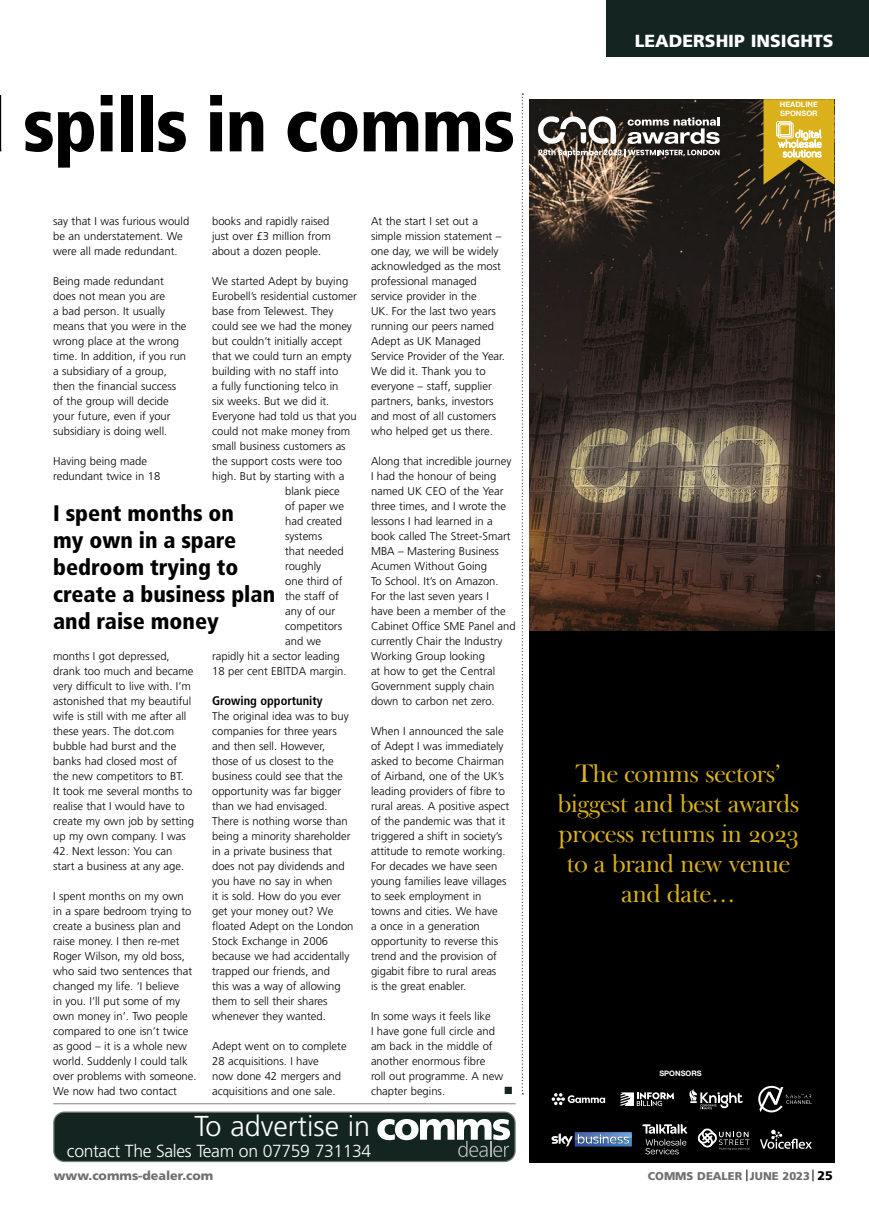
<style>
.page{position:relative;width:869px;height:1205px;background:#fff}
.page>*{position:absolute;margin:0;border:0;box-sizing:border-box;transform-origin:0 0}
.t1{font:900 condensed 75.12px "Frutiger";letter-spacing:-.015em;color:#000}
.t2{font:300 28.75px "Frutiger";color:#fff}
.t3{font:25px/30px "Big Moore";color:#dab11b;text-align:center}
.t4{font:900 condensed 22.5px/27px "Frutiger";color:#000}
.t5{font:300 17.5px "Frutiger";letter-spacing:-.02em;color:#fff}
.t6{font:900 17.5px "Frutiger";color:#fff}
.t7{font:900 12.5px "Frutiger";color:#706f6f}
.t8{font:700 condensed 12.5px "Frutiger";color:#000}
.t9{font:12.5px "Wingdings";color:#142521}
.t10{font:300 11.25px/15px "Frutiger";color:#000}
.t11{font:900 11.25px "Frutiger";color:#706f6f}
.t12{font:700 7.5px/9px "Helvetica Neue LT Std";color:#fff}
.s1{font-size:12.5px;color:#000}
</style>
<div class="page">
<svg style="left:746px;top:1169px;width:1px;height:12px"></svg>
<svg style="left:812px;top:1169px;width:1px;height:12px"></svg>
<hr style="left:53px;top:1103px;width:462px;height:1px;background:#9d9d9c">
<div style="left:606px;top:0;width:262px;height:57px;background:#142521"></div>
<svg style="left:521px;top:94px;width:2px;height:1000px"></svg>
<div style="left:529px;top:99px;width:304px;height:1063px;background:#000"></div>
<img style="left:529px;top:99px;width:304px;height:532px">
<svg style="left:537px;top:116px;width:182px;height:41px;background:#716c68"></svg>
<svg style="left:763px;top:99px;width:70px;height:86px;background:#c1a336"></svg>
<svg style="left:689px;top:1089px;width:53px;height:20px"></svg>
<svg style="left:758px;top:1086px;width:53px;height:26px"></svg>
<svg style="left:551px;top:1132px;width:81px;height:14px"></svg>
<img style="left:551px;top:1133px;width:21px;height:8px">
<svg style="left:642px;top:1124px;width:45px;height:30px"></svg>
<svg style="left:697px;top:1128px;width:53px;height:22px"></svg>
<svg style="left:760px;top:1130px;width:51px;height:19px"></svg>
<svg style="left:620px;top:1092px;width:53px;height:14px"></svg>
<svg style="left:551px;top:1093px;width:54px;height:12px"></svg>
<div style="left:54px;top:1112px;width:461px;height:49px;background:#142521;border-radius:11px"></div>
<div style="left:53px;top:1111px;width:462px;height:51px;border:1px solid #777e7b;border-radius:11px"></div>
<svg style="left:377px;top:1119px;width:133px;height:38px"></svg>
<h1 class="t1" style="left:23px;top:80px;width:493px">spills in comms</h1>
<p class="t10" style="left:53px;top:214px;width:137px">say that I was furious would be an understatement. We were all made redundant.</p>
<p class="t10" style="left:53px;top:274px;width:135px">Being made redundant does not mean you are<br>a bad person. It usually means that you were in the wrong place at the wrong time. In addition, if you run a subsidiary of a group, then the financial success of the group will decide your future, even if your subsidiary is doing well.</p>
<p class="t10" style="left:53px;top:454px;width:109px">Having being made redundant twice in 18</p>
<p class="t10" style="left:212px;top:213px;width:120px;text-align:justify">books and rapidly raised just over £3 million from about a dozen people.</p>
<p class="t10" style="left:212px;top:273px;width:138px">We started Adept by buying</p>
<p class="t10" style="left:212px;top:288px;width:146px">Eurobell’s residential customer</p>
<p class="t10" style="left:212px;top:303px;width:123px">base from Telewest. They</p>
<p class="t10" style="left:212px;top:318px;width:141px">could see we had the money</p>
<p class="t10" style="left:212px;top:333px;width:132px">but couldn’t initially accept</p>
<p class="t10" style="left:212px;top:348px;width:141px">that we could turn an empty</p>
<p class="t10" style="left:212px;top:363px;width:128px">building with no staff into</p>
<p class="t10" style="left:212px;top:378px;width:128px">a fully functioning telco in</p>
<p class="t10" style="left:212px;top:393px;width:119px">six weeks. But we did it.</p>
<p class="t10" style="left:212px;top:408px;width:146px">Everyone had told us that you</p>
<p class="t10" style="left:212px;top:423px;width:139px">could not make money from</p>
<p class="t10" style="left:212px;top:438px;width:135px">small business customers as</p>
<p class="t10" style="left:212px;top:453px;width:131px">the support costs were too</p>
<p class="t10" style="left:212px;top:468px;width:134px">high. But by starting with a</p>
<p class="t10" style="left:285px;top:483px;width:56px">blank piece</p>
<p class="t10" style="left:285px;top:498px;width:60px">of paper we</p>
<p class="t10" style="left:285px;top:513px;width:58px">had created</p>
<p class="t10" style="left:285px;top:528px;width:38px">systems</p>
<p class="t10" style="left:285px;top:543px;width:60px">that needed</p>
<p class="t10" style="left:285px;top:558px;width:38px">roughly</p>
<p class="t10" style="left:285px;top:573px;width:59px">one third of</p>
<p class="t10" style="left:285px;top:588px;width:55px">the staff of</p>
<p class="t10" style="left:285px;top:603px;width:52px">any of our</p>
<p class="t10" style="left:285px;top:618px;width:58px">competitors</p>
<p class="t10" style="left:285px;top:633px;width:37px">and we</p>
<p class="t10" style="left:212px;top:648px;width:129px">rapidly hit a sector leading</p>
<p class="t10" style="left:212px;top:663px;width:136px">18 per cent EBITDA margin.</p>
<p class="t8" style="left:212px;top:693px;width:112px">Growing opportunity</p>
<p class="t10" style="left:212px;top:709px;width:143px">The original idea was to buy companies for three years and then sell. However, those of us closest to the business could see that the opportunity was far bigger than we had envisaged.<br>There is nothing worse than being a minority shareholder in a private business that does not pay dividends and you have no say in when<br>it is sold. How do you ever get your money out? We floated Adept on the London<br>Stock Exchange in 2006 because we had accidentally trapped our friends, and<br>this was a way of allowing them to sell their shares whenever they wanted.</p>
<p class="t10" style="left:212px;top:1039px;width:136px">Adept went on to complete<br>28 acquisitions. I have<br>now done 42 mergers and acquisitions and one sale.</p>
<h3 class="t4" style="left:53px;top:499px;width:223px">I spent months on<br>my own in a spare bedroom trying to create a business plan and raise money</h3>
<p class="t10" style="left:53px;top:649px;width:142px">months I got depressed, drank too much and became very difficult to live with. I’m astonished that my beautiful wife is still with me after all these years. The dot.com bubble had burst and the banks had closed most of the new competitors to BT.<br>It took me several months to realise that I would have to create my own job by setting up my own company. I was</p>
<p class="t10" style="left:53px;top:844px;width:132px">42. Next lesson: You can start a business at any age.</p>
<p class="t10" style="left:53px;top:889px;width:145px">I spent months on my own<br>in a spare bedroom trying to create a business plan and raise money. I then re-met<br>Roger Wilson, my old boss, who said two sentences that changed my life. ‘I believe<br>in you. I’ll put some of my own money in’. Two people compared to one isn’t twice as good – it is a whole new world. Suddenly I could talk over problems with someone.<br>We now had two contact</p>
<p class="t10" style="left:371px;top:214px;width:135px">At the start I set out a simple mission statement – one day, we will be widely acknowledged as the most professional managed service provider in the<br>UK. For the last two years running our peers named<br>Adept as UK Managed<br>Service Provider of the Year.<br>We did it. Thank you to everyone – staff, supplier partners, banks, investors and most of all customers who helped get us there.</p>
<p class="t10" style="left:371px;top:454px;width:146px">Along that incredible journey<br>I had the honour of being named UK CEO of the Year three times, and I wrote the lessons I had learned in a book called The Street-Smart<br>MBA – Mastering Business<br>Acumen Without Going<br>To School. It’s on Amazon.<br>For the last seven years I<br>have been a member of the<br>Cabinet Office SME Panel and currently Chair the Industry<br>Working Group looking<br>at how to get the Central<br>Government supply chain down to carbon net zero.</p>
<p class="t10" style="left:371px;top:723px;width:139px">When I announced the sale of Adept I was immediately asked to become Chairman of Airband, one of the UK’s leading providers of fibre to rural areas. A positive aspect of the pandemic was that it triggered a shift in society’s attitude to remote working.<br>For decades we have seen young families leave villages to seek employment in towns and cities. We have<br>a once in a generation opportunity to reverse this trend and the provision of gigabit fibre to rural areas<br>is the great enabler.</p>
<p class="t10" style="left:371px;top:1008px;width:134px">In some ways it feels like<br>I have gone full circle and am back in the middle of another enormous fibre<br>roll out programme. A new chapter begins.</p>
<p class="t9" style="left:503px;top:1084px;width:11px">■</p>
<h2 class="t2" style="left:194px;top:1109px;width:177px">To advertise in</h2>
<h3 class="t5" style="left:67px;top:1141px;width:306px">contact The Sales Team on 07759 731134</h3>
<h3 class="t6" style="left:634px;top:30px;width:200px">LEADERSHIP INSIGHTS</h3>
<p class="t12" style="left:779px;top:99px;width:40px">HEADLINE<br>SPONSOR</p>
<h3 class="t3" style="left:557px;top:758px;width:243px">The comms sectors’ biggest and best awards process returns in 2023 to a brand new venue and date…</h3>
<p class="t12" style="left:659px;top:1068px;width:44px">SPONSORS</p>
<p class="t7" style="left:54px;top:1167px;width:161px">www.comms-dealer.com</p>
<p class="t11" style="left:647px;top:1169px;width:186px">COMMS DEALER JUNE 2023 <span class="s1">25</span></p>
</div>
